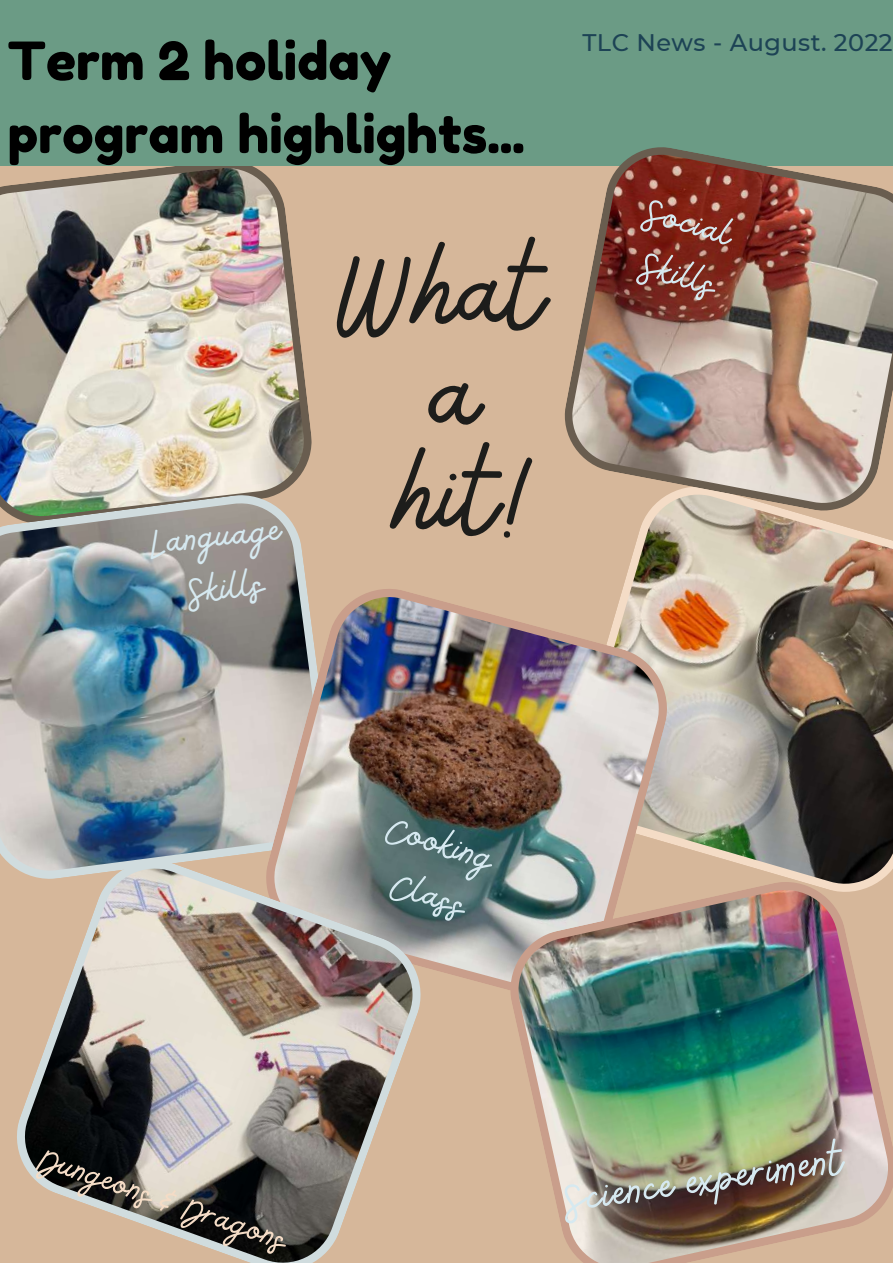
<style>
.page{position:relative;width:893px;height:1264px;background:#fff}
.page>*{position:absolute;margin:0;border:0;box-sizing:border-box;transform-origin:0 0}
.t1{font:129.15px/102.6px "Bellaboo";color:#1d1d1b;text-align:center}
.t2{font:52.5px/73.1px "Fredoka One";color:#000}
.t3{font:50.7px "Bellaboo";color:#d6e9f0}
.t4{font:43.95px/52.2px "Bellaboo";color:#d6e9f0;text-align:center}
.t5{font:41.1px "Bellaboo";color:#f4dcc6}
.t6{font:500 24px "Montserrat";letter-spacing:.02em;color:#1d4355}
</style>
<div class="page">
<div style="left:0;top:0;width:892px;height:1262px;background:#d6b79a"></div>
<img style="left:0;top:166px;width:312px;height:322px">
<div style="left:0;top:0;width:892px;height:166px;background:#6b9b85"></div>
<img style="left:627px;top:520px;width:265px;height:350px">
<img style="left:0;top:488px;width:305px;height:355px">
<img style="left:252px;top:575px;width:428px;height:412px">
<img style="left:498px;top:870px;width:394px;height:392px">
<img style="left:0;top:843px;width:437px;height:419px">
<img style="left:564px;top:147px;width:328px;height:373px">
<p class="t2" style="left:8px;top:24px;width:518px">Term 2 holiday program highlights...</p>
<p class="t4" style="left:148px;top:517px;width:132px;rotate:-6deg">Language<br>Skills</p>
<h1 class="t1" style="left:338px;top:240px;width:206px">What a hit!</h1>
<p class="t6" style="left:582px;top:27px;width:312px">TLC News - August. 2022</p>
<p class="t4" style="left:654px;top:186px;width:88px;text-align:left;rotate:16deg">Social<br>Skills</p>
<p class="t4" style="left:397px;top:802px;width:109px;rotate:18deg">Cooking<br>Class</p>
<p class="t5" style="left:50px;top:1131px;width:260px;rotate:19deg">Dungeons &amp; Dragons</p>
<p class="t3" style="left:560px;top:1166px;width:281px;rotate:-8deg">Science experiment</p>
</div>
